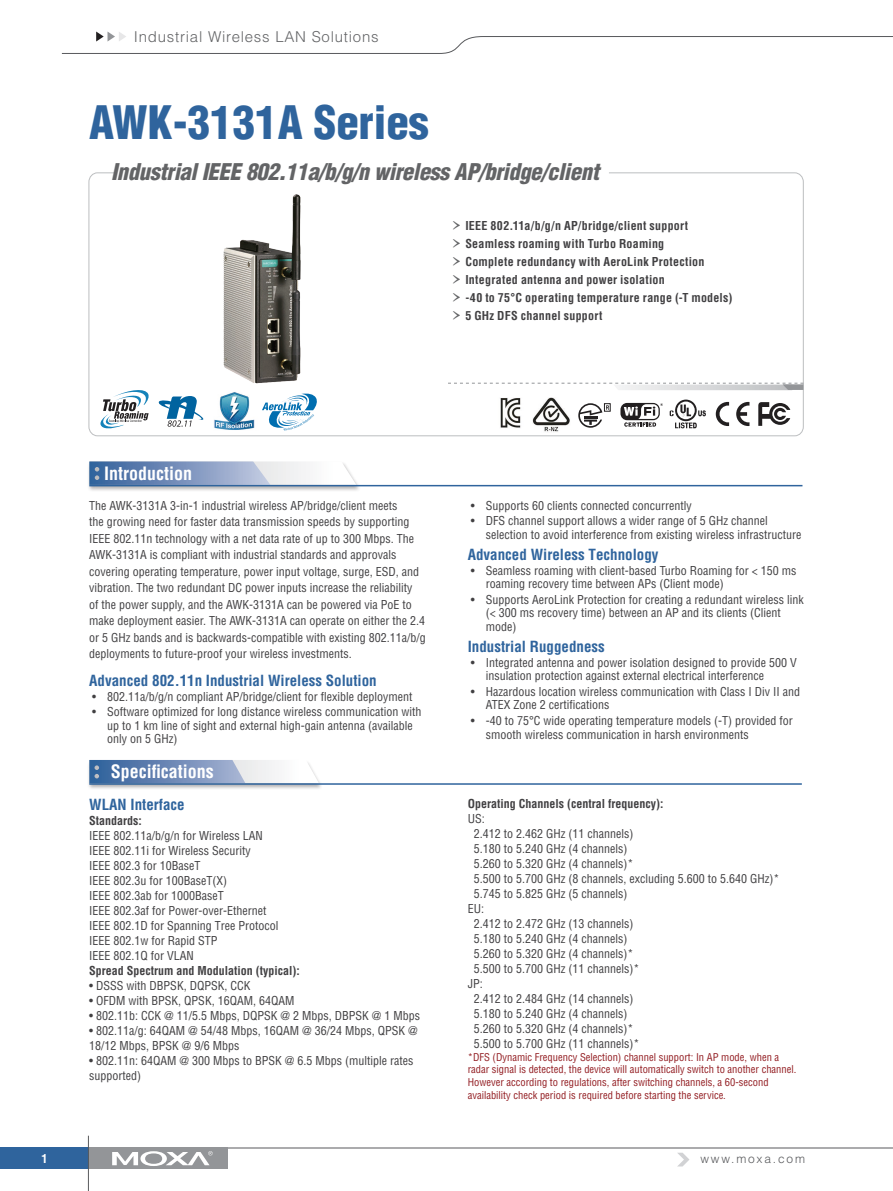
<style>
.page{position:relative;width:893px;height:1191px;background:#fff}
.page>*{position:absolute;margin:0;border:0;box-sizing:border-box;transform-origin:0 0}
.t1{font:900 condensed 45px "Helvetica";color:#2f649d}
.t2{font:italic 900 condensed 22.5px "Helvetica";letter-spacing:-.015em;color:#636466}
.t3{font:700 condensed 18px "Helvetica";color:#fff}
.t4{font:700 condensed 15px "Helvetica";color:#2f649d}
.t5{font:300 15px "Helvetica";letter-spacing:.05em;color:#636466}
.t6{font:condensed 12px/15px "Helvetica";color:#414042}
.t7{font:700 condensed 12px/18px "Helvetica";letter-spacing:.015em;color:#414042}
.t8{font:300 12px "Helvetica";letter-spacing:.15em;color:#58595c}
.t9{font:700 condensed 12px "Helvetica";color:#fff}
.t10{font:condensed 10.5px/12.6px "Helvetica";color:#931e23}
.s1{font-family:"Garamond Premr Pro";font-weight:400;font-stretch:normal;font-size:24px;color:#636466}
</style>
<div class="page">
<svg style="left:61px;top:32px;width:832px;height:22px"></svg>
<hr style="left:0;top:1147px;width:893px;height:1px;background:#58595c">
<div style="left:0;top:1147px;width:90px;height:22px;background:#2f649d"></div>
<div style="left:90px;top:1147px;width:138px;height:22px;background:#939598"></div>
<svg style="left:112px;top:1151px;width:101px;height:15px"></svg>
<hr style="left:88px;top:1135px;width:1px;height:56px;background:#5a5b5d">
<svg style="left:678px;top:1152px;width:11px;height:14px"></svg>
<div style="left:89px;top:172px;width:715px;height:264px;border:1px solid #bcbec0;border-radius:9px"></div>
<div style="left:87px;top:461px;width:274px;height:31px;background:#221f20;opacity:.35"></div>
<svg style="left:89px;top:461px;width:267px;height:24px"></svg>
<hr style="left:89px;top:485px;width:713px;height:1px;background:#2f649d">
<div style="left:87px;top:759px;width:237px;height:31px;background:#221f20;opacity:.35"></div>
<svg style="left:89px;top:760px;width:230px;height:23px"></svg>
<hr style="left:89px;top:783px;width:713px;height:1px;background:#2f649d">
<svg style="left:448px;top:383px;width:355px;height:7px"></svg>
<svg style="left:716px;top:402px;width:13px;height:24px"></svg>
<svg style="left:736px;top:402px;width:13px;height:24px"></svg>
<svg style="left:758px;top:402px;width:32px;height:24px"></svg>
<svg style="left:670px;top:399px;width:36px;height:29px"></svg>
<svg style="left:100px;top:390px;width:49px;height:38px"></svg>
<svg style="left:158px;top:396px;width:46px;height:31px"></svg>
<img style="left:214px;top:392px;width:41px;height:38px">
<svg style="left:578px;top:403px;width:31px;height:25px"></svg>
<svg style="left:620px;top:403px;width:40px;height:17px"></svg>
<svg style="left:624px;top:403px;width:39px;height:24px"></svg>
<svg style="left:262px;top:393px;width:55px;height:37px"></svg>
<img style="left:500px;top:398px;width:21px;height:30px">
<img style="left:532px;top:397px;width:38px;height:35px">
<img style="left:223px;top:194px;width:78px;height:190px">
<p class="t5" style="left:134px;top:28px;width:246px">Industrial Wireless LAN Solutions</p>
<h1 class="t1" style="left:89px;top:94px;width:341px">AWK-3131A Series</h1>
<h2 class="t2" style="left:111px;top:158px;width:490px">Industrial IEEE 802.11a/b/g/n wireless AP/bridge/client</h2>
<p class="t7" style="left:451px;top:217px;width:283px"><span class="s1">›</span> IEEE 802.11a/b/g/n AP/bridge/client support<br><span class="s1">›</span> Seamless roaming with Turbo Roaming<br><span class="s1">›</span> Complete redundancy with AeroLink Protection<br><span class="s1">›</span> Integrated antenna and power isolation<br><span class="s1">›</span> -40 to 75°C operating temperature range (-T models) <span class="s1">›</span> 5 GHz DFS channel support</p>
<h3 class="t3" style="left:104px;top:462px;width:90px">Introduction</h3>
<p class="t6" style="left:89px;top:497px;width:338px;line-height:16.5px">The AWK-3131A 3-in-1 industrial wireless AP/bridge/client meets<br>the growing need for faster data transmission speeds by supporting IEEE 802.11n technology with a net data rate of up to 300 Mbps. The AWK-3131A is compliant with industrial standards and approvals covering operating temperature, power input voltage, surge, ESD, and vibration. The two redundant DC power inputs increase the reliability<br>of the power supply, and the AWK-3131A can be powered via PoE to make deployment easier. The AWK-3131A can operate on either the 2.4 or 5 GHz bands and is backwards-compatible with existing 802.11a/b/g deployments to future-proof your wireless investments.</p>
<p class="t4" style="left:89px;top:671px;width:289px">Advanced 802.11n Industrial Wireless Solution</p>
<p class="t6" style="left:92px;top:688px;width:322px">• 802.11a/b/g/n compliant AP/bridge/client for flexible deployment</p>
<p class="t6" style="left:107px;top:705px;width:316px;line-height:13.5px;text-indent:-15px">• Software optimized for long distance wireless communication with up to 1 km line of sight and external high-gain antenna (available only on 5 GHz)</p>
<h3 class="t3" style="left:111px;top:760px;width:104px">Specifications</h3>
<p class="t4" style="left:89px;top:795px;width:97px">WLAN Interface</p>
<p class="t7" style="left:89px;top:811px;width:54px">Standards:</p>
<p class="t6" style="left:89px;top:827px;width:191px">IEEE 802.11a/b/g/n for Wireless LAN<br>IEEE 802.11i for Wireless Security<br>IEEE 802.3 for 10BaseT<br>IEEE 802.3u for 100BaseT(X)<br>IEEE 802.3ab for 1000BaseT<br>IEEE 802.3af for Power-over-Ethernet<br>IEEE 802.1D for Spanning Tree Protocol<br>IEEE 802.1w for Rapid STP<br>IEEE 802.1Q for VLAN</p>
<p class="t7" style="left:89px;top:961px;width:212px">Spread Spectrum and Modulation (typical):</p>
<p class="t6" style="left:89px;top:977px;width:163px">• DSSS with DBPSK, DQPSK, CCK</p>
<p class="t6" style="left:89px;top:992px;width:207px">• OFDM with BPSK, QPSK, 16QAM, 64QAM</p>
<p class="t6" style="left:89px;top:1007px;width:332px">• 802.11b: CCK @ 11/5.5 Mbps, DQPSK @ 2 Mbps, DBPSK @ 1 Mbps</p>
<p class="t6" style="left:89px;top:1022px;width:330px">• 802.11a/g: 64QAM @ 54/48 Mbps, 16QAM @ 36/24 Mbps, QPSK @<br>18/12 Mbps, BPSK @ 9/6 Mbps</p>
<p class="t6" style="left:89px;top:1052px;width:326px">• 802.11n: 64QAM @ 300 Mbps to BPSK @ 6.5 Mbps (multiple rates supported)</p>
<p class="t6" style="left:471px;top:497px;width:222px">• Supports 60 clients connected concurrently</p>
<p class="t6" style="left:486px;top:514px;width:317px;line-height:13.5px;text-indent:-15px">• DFS channel support allows a wider range of 5 GHz channel selection to avoid interference from existing wireless infrastructure</p>
<p class="t4" style="left:468px;top:546px;width:192px">Advanced Wireless Technology</p>
<p class="t6" style="left:486px;top:563px;width:312px;line-height:13.5px;text-indent:-15px">• Seamless roaming with client-based Turbo Roaming for &lt; 150 ms roaming recovery time between APs (Client mode)</p>
<p class="t6" style="left:486px;top:592px;width:319px;line-height:13.5px;text-indent:-15px">• Supports AeroLink Protection for creating a redundant wireless link (&lt; 300 ms recovery time) between an AP and its clients (Client mode)</p>
<p class="t4" style="left:468px;top:638px;width:139px">Industrial Ruggedness</p>
<p class="t6" style="left:486px;top:655px;width:312px;line-height:13.5px;text-indent:-15px">• Integrated antenna and power isolation designed to provide 500 V insulation protection against external electrical interference</p>
<p class="t6" style="left:486px;top:684px;width:316px;line-height:13.5px;text-indent:-15px">• Hazardous location wireless communication with Class I Div II and<br>ATEX Zone 2 certifications</p>
<p class="t6" style="left:486px;top:713px;width:309px;line-height:13.5px;text-indent:-15px">• -40 to 75°C wide operating temperature models (-T) provided for smooth wireless communication in harsh environments</p>
<p class="t7" style="left:468px;top:794px;width:197px">Operating Channels (central frequency):</p>
<p class="t6" style="left:468px;top:811px;width:19px">US:</p>
<p class="t6" style="left:474px;top:826px;width:161px">2.412 to 2.462 GHz (11 channels)</p>
<p class="t6" style="left:474px;top:841px;width:155px">5.180 to 5.240 GHz (4 channels)</p>
<p class="t6" style="left:474px;top:856px;width:161px">5.260 to 5.320 GHz (4 channels)*</p>
<p class="t6" style="left:474px;top:871px;width:307px">5.500 to 5.700 GHz (8 channels, excluding 5.600 to 5.640 GHz)*</p>
<p class="t6" style="left:474px;top:886px;width:155px">5.745 to 5.825 GHz (5 channels)</p>
<p class="t6" style="left:468px;top:901px;width:18px">EU:</p>
<p class="t6" style="left:474px;top:916px;width:161px">2.412 to 2.472 GHz (13 channels)</p>
<p class="t6" style="left:474px;top:931px;width:155px">5.180 to 5.240 GHz (4 channels)</p>
<p class="t6" style="left:474px;top:946px;width:161px">5.260 to 5.320 GHz (4 channels)*</p>
<p class="t6" style="left:474px;top:961px;width:167px">5.500 to 5.700 GHz (11 channels)*</p>
<p class="t6" style="left:468px;top:976px;width:16px">JP:</p>
<p class="t6" style="left:474px;top:991px;width:161px">2.412 to 2.484 GHz (14 channels)</p>
<p class="t6" style="left:474px;top:1006px;width:155px">5.180 to 5.240 GHz (4 channels)</p>
<p class="t6" style="left:474px;top:1021px;width:161px">5.260 to 5.320 GHz (4 channels)*</p>
<p class="t6" style="left:474px;top:1036px;width:167px">5.500 to 5.700 GHz (11 channels)*</p>
<p class="t10" style="left:468px;top:1050px;width:330px">*DFS (Dynamic Frequency Selection) channel support: In AP mode, when a radar signal is detected, the device will automatically switch to another channel.<br>However according to regulations, after switching channels, a 60-second availability check period is required before starting the service.</p>
<p class="t9" style="left:41px;top:1151px;width:7px">1</p>
<p class="t8" style="left:700px;top:1151px;width:106px">www.moxa.com</p>
</div>
